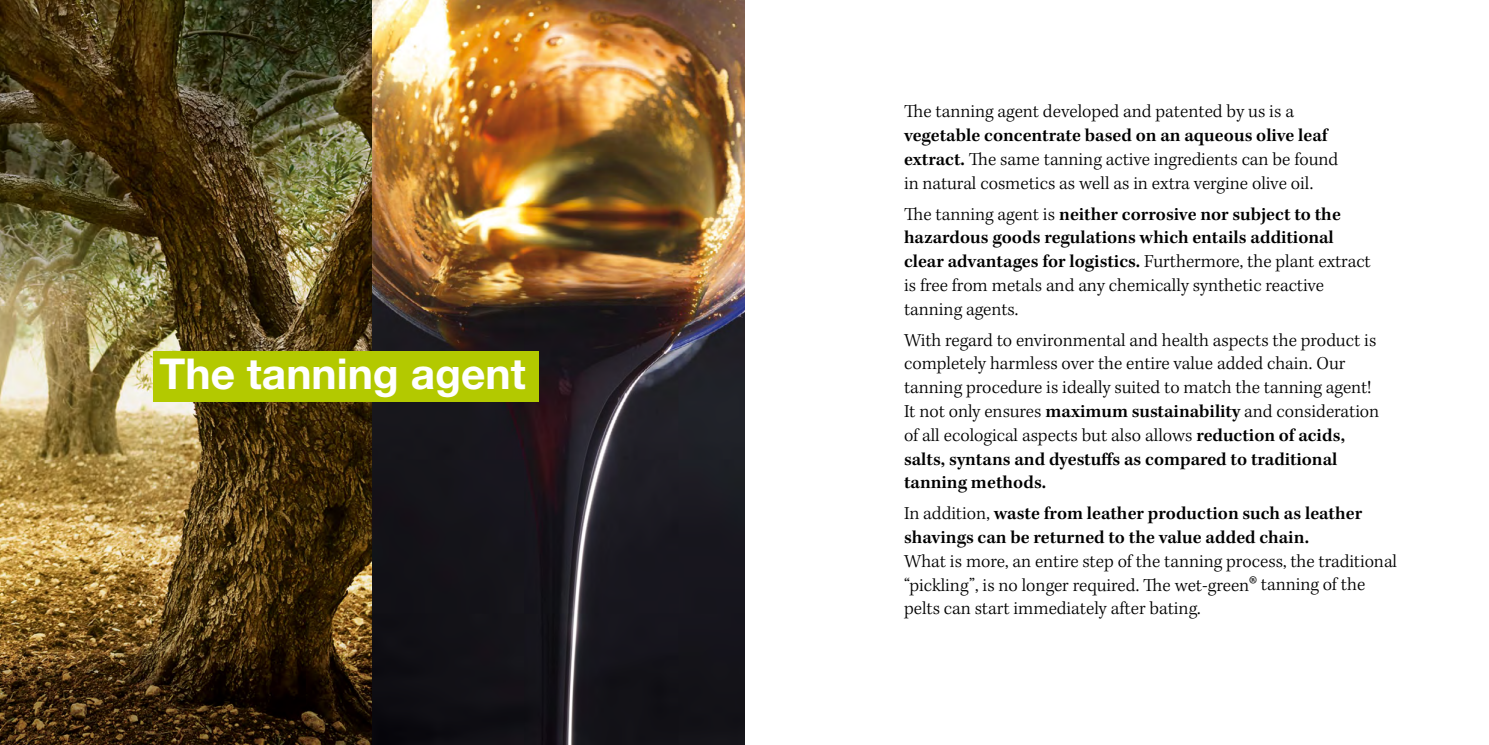
<style>
.page{position:relative;width:1489px;height:745px;background:#fff}
.page>*{position:absolute;margin:0;border:0;box-sizing:border-box;transform-origin:0 0}
.t1{font:700 42.5px "Helvetica Neue";color:#fff}
.t2{font:300 18.75px/23.8px "Kepler Std";color:#000}
.t3{font:600 18.75px/23.8px "Kepler Std";color:#000}
.s1{font-weight:600}
.s2{font-weight:300}
.s3{font-size:33.75px}
</style>
<div class="page">
<img style="left:0;top:0;width:372px;height:744px">
<img style="left:372px;top:0;width:372px;height:744px">
<div style="left:153px;top:350px;width:386px;height:51px;background:#b3c900"></div>
<h1 class="t1" style="left:159px;top:347px;width:368px">The tanning agent</h1>
<p class="t2" style="left:904px;top:100px;width:391px">The tanning agent developed and patented by us is a</p>
<p class="t2" style="left:904px;top:124px;width:435px"><span class="s1">vegetable concentrate based on an aqueous olive leaf extract.</span> The same tanning active ingredients can be found in natural cosmetics as well as in extra vergine olive oil.</p>
<p class="t2" style="left:904px;top:202px;width:468px">The tanning agent is <span class="s1">neither corrosive nor subject to the hazardous goods regulations which entails additional clear advantages for logistics.</span> Furthermore, the plant extract is free from metals and any chemically synthetic reactive tanning agents.</p>
<p class="t2" style="left:904px;top:328px;width:476px">With regard to environmental and health aspects the product is completely harmless over the entire value added chain. Our tanning procedure is ideally suited to match the tanning agent!<br>It not only ensures <span class="s1">maximum sustainability</span> and consideration of all ecological aspects but also allows <span class="s1">reduction of acids, salts, syntans and dyestuffs as compared to traditional tanning methods.</span></p>
<p class="t3" style="left:904px;top:502px;width:460px"><span class="s2">In addition,</span> waste from leather production such as leather shavings can be returned to the value added chain.</p>
<p class="t2" style="left:904px;top:549px;width:494px">What is more, an entire step of the tanning process, the traditional “pickling”, is no longer required. The wet-green<span class="s3">®</span> tanning of the pelts can start immediately after bating.</p>
</div>
